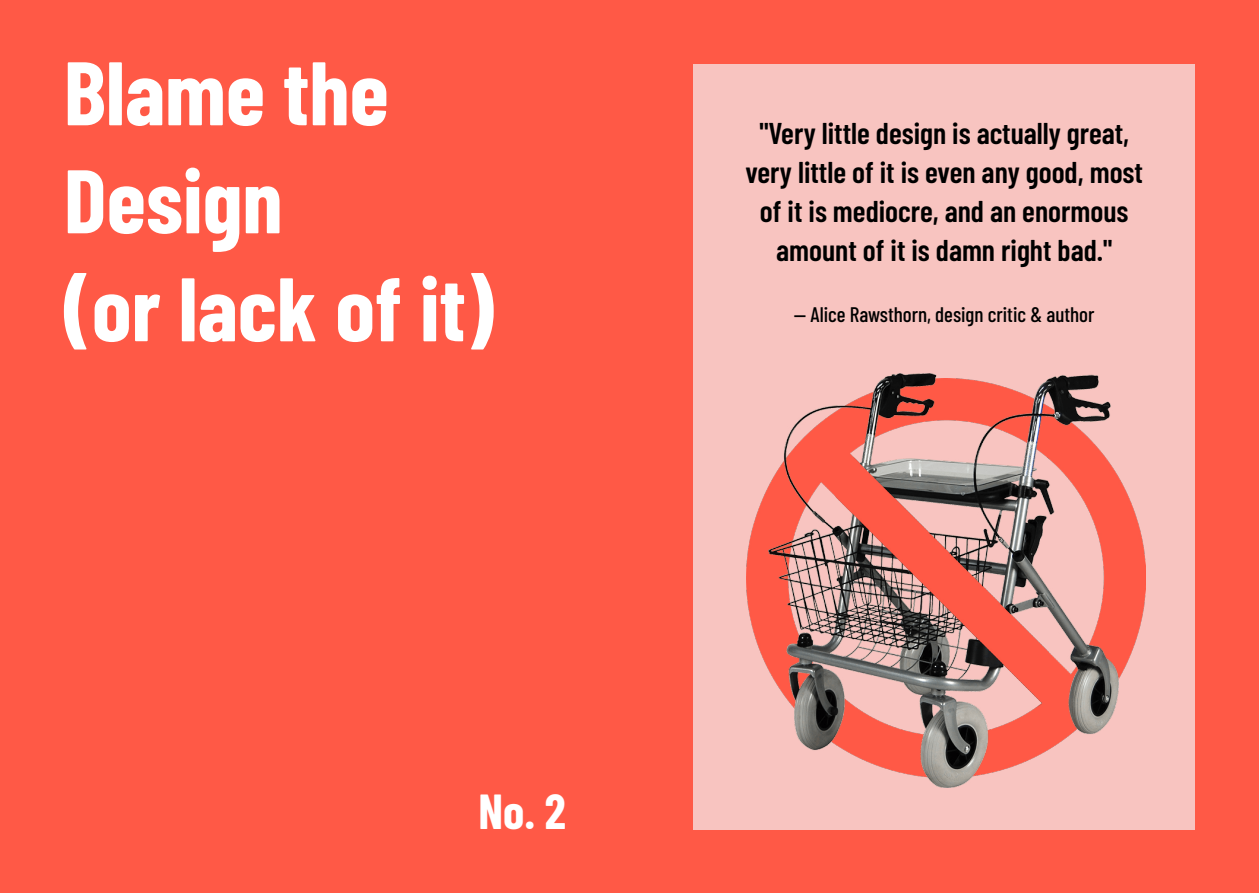
<style>
.page{position:relative;width:1259px;height:893px;background:#ff5946}
.page>*{position:absolute;margin:0;border:0;box-sizing:border-box;transform-origin:0 0}
.t1{font:700 90px/108px "Barlow Condensed";color:#fff}
.t2{font:700 48px "Barlow Condensed";color:#fff}
.t3{font:600 30px/39px "Barlow Condensed";color:#000;text-align:center}
.t4{font:500 21px "Barlow Condensed";color:#000}
</style>
<div class="page">
<div style="left:693px;top:64px;width:502px;height:765px;background:#f8c4c0"></div>
<img style="left:746px;top:476px;width:399px;height:218px">
<img style="left:769px;top:373px;width:349px;height:414px">
<img style="left:835px;top:457px;width:214px;height:252px">
<h1 class="t1" style="left:64px;top:34px;width:431px">Blame the<br>Design<br>(or lack of it)</h1>
<h2 class="t2" style="left:478px;top:778px;width:89px">No. 2</h2>
<p class="t3" style="left:745px;top:112px;width:399px">"Very little design is actually great, very little of it is even any good, most of it is mediocre, and an enormous amount of it is damn right bad."</p>
<p class="t4" style="left:794px;top:300px;width:302px">— Alice Rawsthorn, design critic &amp; author</p>
</div>
